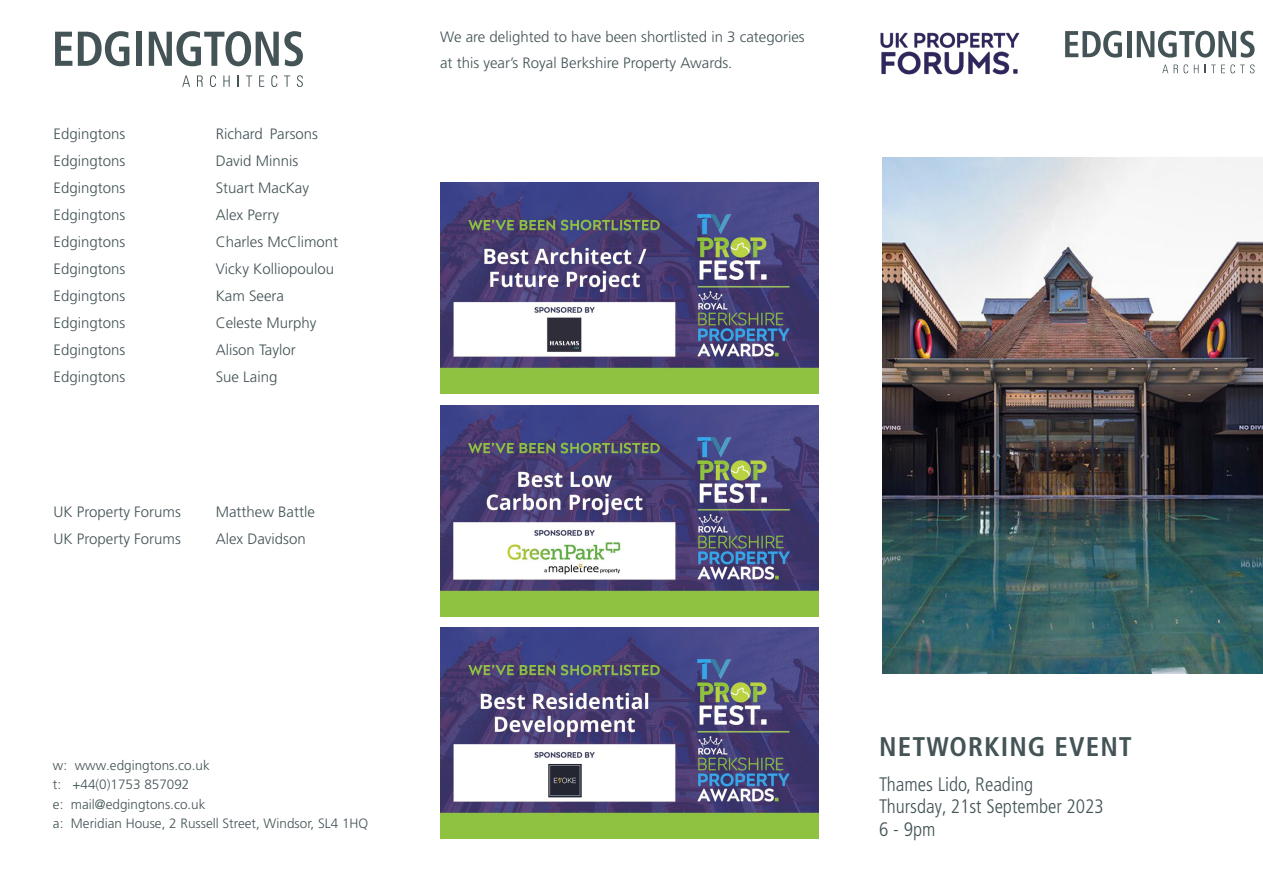
<style>
.page{position:relative;width:1263px;height:893px;background:#fff}
.page>*{position:absolute;margin:0;border:0;box-sizing:border-box;transform-origin:0 0}
.t1{font:700 condensed 27px "Frutiger LT Pro";letter-spacing:.04em;color:#435356}
.t2{font:300 condensed 19.5px "Frutiger LT Pro";color:#435356}
.t3{font:300 15px/25.5px "Frutiger LT Pro";color:#435356}
.t4{font:300 13.5px "Frutiger LT Pro";color:#435356}
</style>
<div class="page">
<img style="left:882px;top:157px;width:381px;height:516px">
<svg style="left:1065px;top:31px;width:57px;height:27px"></svg>
<hr style="left:1127px;top:31px;width:4px;height:26px;background:#435356">
<svg style="left:1137px;top:31px;width:117px;height:27px"></svg>
<svg style="left:1162px;top:64px;width:26px;height:9px"></svg>
<svg style="left:1194px;top:65px;width:4px;height:8px"></svg>
<svg style="left:1211px;top:64px;width:43px;height:9px"></svg>
<img style="left:880px;top:32px;width:139px;height:43px">
<svg style="left:55px;top:32px;width:17px;height:34px"></svg>
<svg style="left:78px;top:31px;width:51px;height:35px"></svg>
<div style="left:136px;top:32px;width:6px;height:34px;background:#435356"></div>
<svg style="left:149px;top:31px;width:154px;height:35px"></svg>
<svg style="left:182px;top:75px;width:8px;height:12px"></svg>
<svg style="left:197px;top:75px;width:6px;height:12px"></svg>
<svg style="left:210px;top:75px;width:6px;height:12px"></svg>
<svg style="left:223px;top:75px;width:7px;height:12px"></svg>
<svg style="left:237px;top:75px;width:2px;height:12px"></svg>
<svg style="left:246px;top:75px;width:6px;height:12px"></svg>
<svg style="left:259px;top:75px;width:5px;height:12px"></svg>
<svg style="left:271px;top:75px;width:6px;height:12px"></svg>
<svg style="left:284px;top:75px;width:6px;height:12px"></svg>
<svg style="left:297px;top:75px;width:6px;height:12px"></svg>
<img style="left:440px;top:405px;width:379px;height:212px">
<img style="left:440px;top:628px;width:379px;height:211px">
<img style="left:440px;top:183px;width:379px;height:211px">
<p class="t3" style="left:54px;top:121px;width:73px">Edgingtons</p>
<p class="t3" style="left:216px;top:121px;width:104px">Richard Parsons</p>
<p class="t3" style="left:54px;top:148px;width:73px">Edgingtons</p>
<p class="t3" style="left:216px;top:148px;width:84px">David Minnis</p>
<p class="t3" style="left:54px;top:175px;width:73px">Edgingtons</p>
<p class="t3" style="left:216px;top:175px;width:95px">Stuart MacKay</p>
<p class="t3" style="left:54px;top:202px;width:73px">Edgingtons</p>
<p class="t3" style="left:216px;top:202px;width:65px">Alex Perry</p>
<p class="t3" style="left:54px;top:229px;width:73px">Edgingtons</p>
<p class="t3" style="left:216px;top:229px;width:124px">Charles McClimont</p>
<p class="t3" style="left:54px;top:256px;width:73px">Edgingtons</p>
<p class="t3" style="left:216px;top:256px;width:120px">Vicky Kolliopoulou</p>
<p class="t3" style="left:54px;top:283px;width:73px">Edgingtons</p>
<p class="t3" style="left:216px;top:283px;width:70px">Kam Seera</p>
<p class="t3" style="left:54px;top:310px;width:73px">Edgingtons</p>
<p class="t3" style="left:216px;top:310px;width:102px">Celeste Murphy</p>
<p class="t3" style="left:54px;top:337px;width:73px">Edgingtons</p>
<p class="t3" style="left:216px;top:337px;width:82px">Alison Taylor</p>
<p class="t3" style="left:54px;top:364px;width:73px">Edgingtons</p>
<p class="t3" style="left:216px;top:364px;width:63px">Sue Laing</p>
<p class="t3" style="left:54px;top:499px;width:129px">UK Property Forums</p>
<p class="t3" style="left:216px;top:499px;width:101px">Matthew Battle</p>
<p class="t3" style="left:54px;top:526px;width:129px">UK Property Forums</p>
<p class="t3" style="left:216px;top:526px;width:92px">Alex Davidson</p>
<p class="t3" style="left:440px;top:25px;width:366px">We are delighted to have been shortlisted in 3 categories at this year’s Royal Berkshire Property Awards.</p>
<p class="t4" style="left:53px;top:757px;width:158px">w: www.edgingtons.co.uk</p>
<p class="t4" style="left:53px;top:777px;width:138px">t: +44(0)1753 857092</p>
<p class="t4" style="left:53px;top:796px;width:154px">e: mail@edgingtons.co.uk</p>
<p class="t4" style="left:53px;top:816px;width:317px">a: Meridian House, 2 Russell Street, Windsor, SL4 1HQ</p>
<p class="t1" style="left:879px;top:731px;width:254px">NETWORKING EVENT</p>
<p class="t2" style="left:879px;top:773px;width:155px">Thames Lido, Reading</p>
<p class="t2" style="left:879px;top:795px;width:226px">Thursday, 21st September 2023</p>
<p class="t2" style="left:879px;top:818px;width:58px">6 - 9pm</p>
</div>
